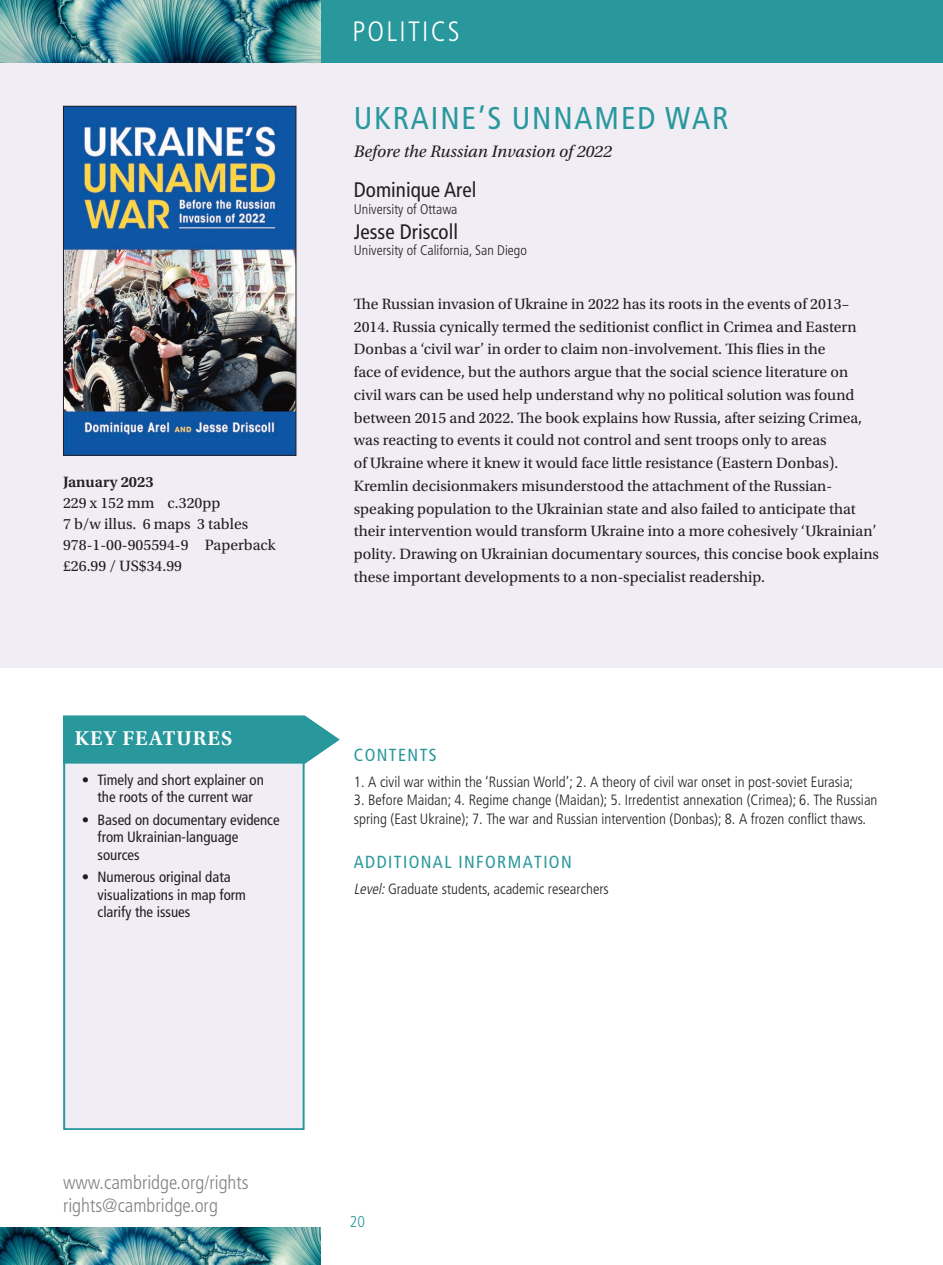
<style>
.page{position:relative;width:943px;height:1265px;background:#fff}
.page>*{position:absolute;margin:0;border:0;box-sizing:border-box;transform-origin:0 0}
.t1{font:condensed 31.5px "Frutiger LTACE";letter-spacing:.06em;color:#29989d}
.t2{font:300 condensed 28px "Frutiger LTACE";letter-spacing:.08em;color:#fff}
.t3{font:condensed 21px "Frutiger LTACE";color:#231f20}
.t4{font:600 21px "Utopia Std";letter-spacing:.05em;color:#fff}
.t5{font:300 condensed 19.25px/22.8px "Frutiger LTACE";color:#808285}
.t6{font:italic 17.5px "Utopia Std";color:#231f20}
.t7{font:condensed 17.5px "Frutiger LTACE";letter-spacing:.08em;color:#29989d}
.t8{font:15.75px/22.8px "Utopia Std";color:#231f20}
.t9{font:600 15.75px "Utopia Std";color:#231f20}
.t10{font:300 condensed 15.75px "Frutiger LTACE";color:#29989d}
.t11{font:300 condensed 14.88px/18.4px "Frutiger LTACE";color:#231f20}
.t12{font:condensed 14.88px/17.5px "Frutiger LTACE";color:#231f20}
.t13{font:300 condensed 14px "Frutiger LTACE";color:#231f20}
.s1{font-style:italic}
</style>
<div class="page">
<img style="left:0;top:1228px;width:320px;height:37px">
<div style="left:0;top:0;width:943px;height:667px;background:#f0edf5"></div>
<svg style="left:159px;top:0;width:784px;height:62px;background:#2d9398"></svg>
<img style="left:65px;top:108px;width:229px;height:346px">
<div style="left:63px;top:106px;width:233px;height:350px;border:1px solid #231f20"></div>
<div style="left:63px;top:728px;width:241px;height:402px;background:#f0edf5;border:2px solid #29989d"></div>
<svg style="left:63px;top:716px;width:276px;height:48px;background:#369ea3"></svg>
<p class="t9" style="left:63px;top:473px;width:92px">January 2023</p>
<p class="t8" style="left:63px;top:493px;width:214px;line-height:21px">229 x 152 mm c.320pp<br>7 b/w illus. 6 maps 3 tables<br>978-1-00-905594-9 Paperback £26.99 / US$34.99</p>
<h3 class="t4" style="left:75px;top:727px;width:195px">WHY IT WILL SELL</h3>
<h3 class="t4" style="left:75px;top:727px;width:159px">KEY FEATURES</h3>
<p class="t12" style="left:82px;top:771px;width:184px;text-align:center">• Timely and short explainer on the roots of the current war</p>
<p class="t12" style="left:98px;top:811px;width:184px;text-indent:-16px">• Based on documentary evidence from Ukrainian-language sources</p>
<p class="t12" style="left:98px;top:869px;width:150px;text-indent:-16px">• Numerous original data visualizations in map form clarify the issues</p>
<h2 class="t2" style="left:350px;top:15px;width:194px">RUNN NG HEAD</h2>
<h2 class="t2" style="left:352px;top:15px;width:109px">POLITICS</h2>
<h1 class="t1" style="left:354px;top:100px;width:376px">UKRAINE’S UNNAMED WAR</h1>
<p class="t6" style="left:354px;top:142px;width:259px">Before the Russian Invasion of 2022</p>
<h3 class="t3" style="left:354px;top:178px;width:124px">Dominique Arel</h3>
<p class="t13" style="left:354px;top:201px;width:105px">University of Ottawa</p>
<h3 class="t3" style="left:354px;top:219px;width:106px">Jesse Driscoll</h3>
<p class="t13" style="left:354px;top:243px;width:174px">University of California, San Diego</p>
<p class="t8" style="left:354px;top:293px;width:526px">The Russian invasion of Ukraine in 2022 has its roots in the events of 2013– 2014. Russia cynically termed the seditionist conflict in Crimea and Eastern Donbas a ‘civil war’ in order to claim non-involvement. This flies in the<br>face of evidence, but the authors argue that the social science literature on civil wars can be used help understand why no political solution was found between 2015 and 2022. The book explains how Russia, after seizing Crimea, was reacting to events it could not control and sent troops only to areas<br>of Ukraine where it knew it would face little resistance (Eastern Donbas).<br>Kremlin decisionmakers misunderstood the attachment of the Russian&shy;speaking population to the Ukrainian state and also failed to anticipate that their intervention would transform Ukraine into a more cohesively ‘Ukrainian’ polity. Drawing on Ukrainian documentary sources, this concise book explains these important developments to a non-specialist readership.</p>
<p class="t7" style="left:354px;top:745px;width:84px">CONTENTS</p>
<p class="t11" style="left:354px;top:773px;width:501px">1. A civil war within the ‘Russian World’; 2. A theory of civil war onset in post-soviet Eurasia;</p>
<p class="t11" style="left:354px;top:791px;width:525px">3. Before Maidan; 4. Regime change (Maidan); 5. Irredentist annexation (Crimea); 6. The Russian spring (East Ukraine); 7. The war and Russian intervention (Donbas); 8. A frozen conflict thaws.</p>
<p class="t7" style="left:354px;top:852px;width:219px">ADDITIONAL INFORMATION</p>
<p class="t11" style="left:354px;top:880px;width:256px"><span class="s1">Level:</span>Graduate students, academic researchers</p>
<p class="t5" style="left:63px;top:1171px;width:187px">www.cambridge.org/rights rights@cambridge.org</p>
<p class="t10" style="left:350px;top:1213px;width:17px">20</p>
</div>
